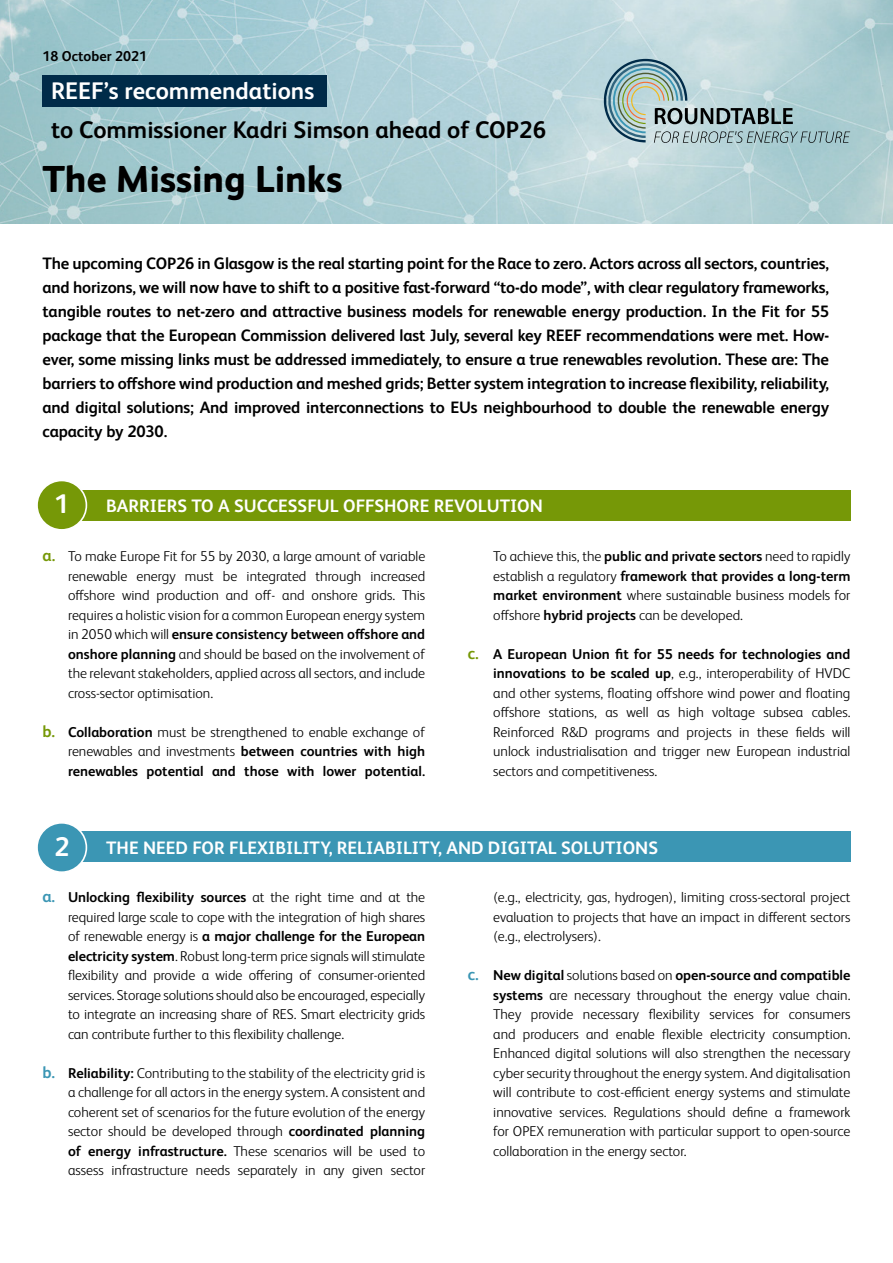
<style>
.page{position:relative;width:893px;height:1263px;background:#fff}
.page>*{position:absolute;margin:0;border:0;box-sizing:border-box;transform-origin:0 0}
.t1{font:800 37.5px "FS Albert Pro";color:#000}
.t2{font:700 27px "FS Albert Pro";color:#fff}
.t3{font:700 24px "FS Albert Pro";color:#000}
.t4{font:700 24px "FS Albert Pro";color:#fff}
.t5{font:700 18px "FS Albert Pro";color:#fff}
.t6{font:700 16.5px/24px "FS Albert Pro";letter-spacing:-.01em;color:#000;text-align:justify}
.t7{font:300 14.25px/19.5px "FS Albert Pro";color:#000;text-align:justify}
.t8{font:700 14.25px/19.5px "FS Albert Pro";color:#000;text-align:justify}
.s1{font-weight:700;font-size:16.5px;color:#769807}
.s2{font-weight:700}
.s3{font-size:16.5px;color:#769807}
.s4{font-weight:300}
.s5{font-weight:700;font-size:16.5px;color:#3b96b4}
</style>
<div class="page">
<img style="left:0;top:0;width:893px;height:224px">
<svg style="left:604px;top:59px;width:246px;height:84px;background:#a3bec1"></svg>
<div style="left:43px;top:75px;width:284px;height:31px;background:#002b49"></div>
<div style="left:60px;top:490px;width:790px;height:31px;background:#769807"></div>
<div style="left:60px;top:831px;width:790px;height:31px;background:#3b96b4"></div>
<div style="left:37px;top:480px;width:49px;height:50px;background:#769807;border-radius:50%"></div>
<div style="left:36px;top:480px;width:51px;height:51px;border:2px solid #fff;border-radius:50%"></div>
<div style="left:37px;top:823px;width:49px;height:49px;background:#3b96b4;border-radius:50%"></div>
<div style="left:36px;top:822px;width:51px;height:51px;border:2px solid #fff;border-radius:50%"></div>
<p class="t8" style="left:43px;top:46px;width:106px">18 October 2021</p>
<h3 class="t4" style="left:51px;top:74px;width:265px">REEF’s recommendations</h3>
<h3 class="t3" style="left:51px;top:113px;width:497px">to Commissioner Kadri Simson ahead of COP26</h3>
<h1 class="t1" style="left:43px;top:149px;width:301px">The Missing Links</h1>
<p class="t6" style="left:43px;top:251px;width:788px">The upcoming COP26 in Glasgow is the real starting point for the Race to zero. Actors across all sectors, countries, and horizons, we will now have to shift to a positive fast-forward “to-do mode”, with clear regulatory frameworks, tangible routes to net-zero and attractive business models for renewable energy production. In the Fit for 55 package that the European Commission delivered last July, several key REEF recommendations were met. How&shy;ever, some missing links must be addressed immediately, to ensure a true renewables revolution. These are: The barriers to offshore wind production and meshed grids; Better system integration to increase flexibility, reliability, and digital solutions; And improved interconnections to EUs neighbourhood to double the renewable energy capacity by 2030.</p>
<h2 class="t2" style="left:54px;top:485px;width:17px">1</h2>
<p class="t5" style="left:106px;top:493px;width:438px">BARRIERS TO A SUCCESSFUL OFFSHORE REVOLUTION</p>
<p class="t7" style="left:68px;top:545px;width:359px;text-indent:-26px"><span class="s1">a.</span> To make Europe Fit for 55 by 2030, a large amount of variable renewable energy must be integrated through increased offshore wind production and off- and onshore grids. This requires a holistic vision for a common European energy system in 2050 which will <span class="s2">ensure consistency between offshore and onshore planning</span> and should be based on the involvement of the relevant stakeholders, applied across all sectors, and include cross-sector optimisation.</p>
<p class="t8" style="left:68px;top:721px;width:359px;text-indent:-26px"><span class="s3">b.</span> Collaboration <span class="s4">must be strengthened to enable exchange of renewables and investments</span> between countries with high renewables potential and those with lower potential.</p>
<p class="t7" style="left:493px;top:545px;width:359px">To achieve this, the <span class="s2">public and private sectors</span> need to rapidly establish a regulatory <span class="s2">framework that provides a long-term market environment</span> where sustainable business models for offshore <span class="s2">hybrid projects</span> can be developed.</p>
<p class="t7" style="left:493px;top:643px;width:359px;text-indent:-26px"><span class="s1">c.</span> <span class="s2">A European Union fit for 55 needs for technologies and innovations to be scaled up</span>, e.g., interoperability of HVDC and other systems, floating offshore wind power and floating offshore stations, as well as high voltage subsea cables.<br>Reinforced R&amp;D programs and projects in these fields will unlock industrialisation and trigger new European industrial sectors and competitiveness.</p>
<h2 class="t2" style="left:55px;top:827px;width:17px">2</h2>
<p class="t5" style="left:106px;top:835px;width:553px">THE NEED FOR FLEXIBILITY, RELIABILITY, AND DIGITAL SOLUTIONS</p>
<p class="t7" style="left:68px;top:887px;width:359px;text-indent:-26px"><span class="s5">a.</span> <span class="s2">Unlocking flexibility sources</span> at the right time and at the required large scale to cope with the integration of high shares of renewable energy is <span class="s2">a major challenge for the European electricity system</span>. Robust long-term price signals will stimulate flexibility and provide a wide offering of consumer-oriented services. Storage solutions should also be encouraged, especially to integrate an increasing share of RES. Smart electricity grids can contribute further to this flexibility challenge.</p>
<p class="t7" style="left:68px;top:1062px;width:359px;text-indent:-26px"><span class="s5">b.</span> <span class="s2">Reliability:</span> Contributing to the stability of the electricity grid is a challenge for all actors in the energy system. A consistent and coherent set of scenarios for the future evolution of the energy sector should be developed through <span class="s2">coordinated planning of energy infrastructure.</span> These scenarios will be used to assess infrastructure needs separately in any given sector</p>
<p class="t7" style="left:493px;top:887px;width:359px">(e.g., electricity, gas, hydrogen), limiting cross-sectoral project evaluation to projects that have an impact in different sectors (e.g., electrolysers).</p>
<p class="t7" style="left:493px;top:965px;width:359px;text-indent:-26px"><span class="s5">c.</span> <span class="s2">New digital</span> solutions based on <span class="s2">open-source and compatible systems</span> are necessary throughout the energy value chain.<br>They provide necessary flexibility services for consumers and producers and enable flexible electricity consumption.<br>Enhanced digital solutions will also strengthen the necessary cyber security throughout the energy system. And digitalisation will contribute to cost-efficient energy systems and stimulate innovative services. Regulations should define a framework for OPEX remuneration with particular support to open-source collaboration in the energy sector.</p>
</div>
